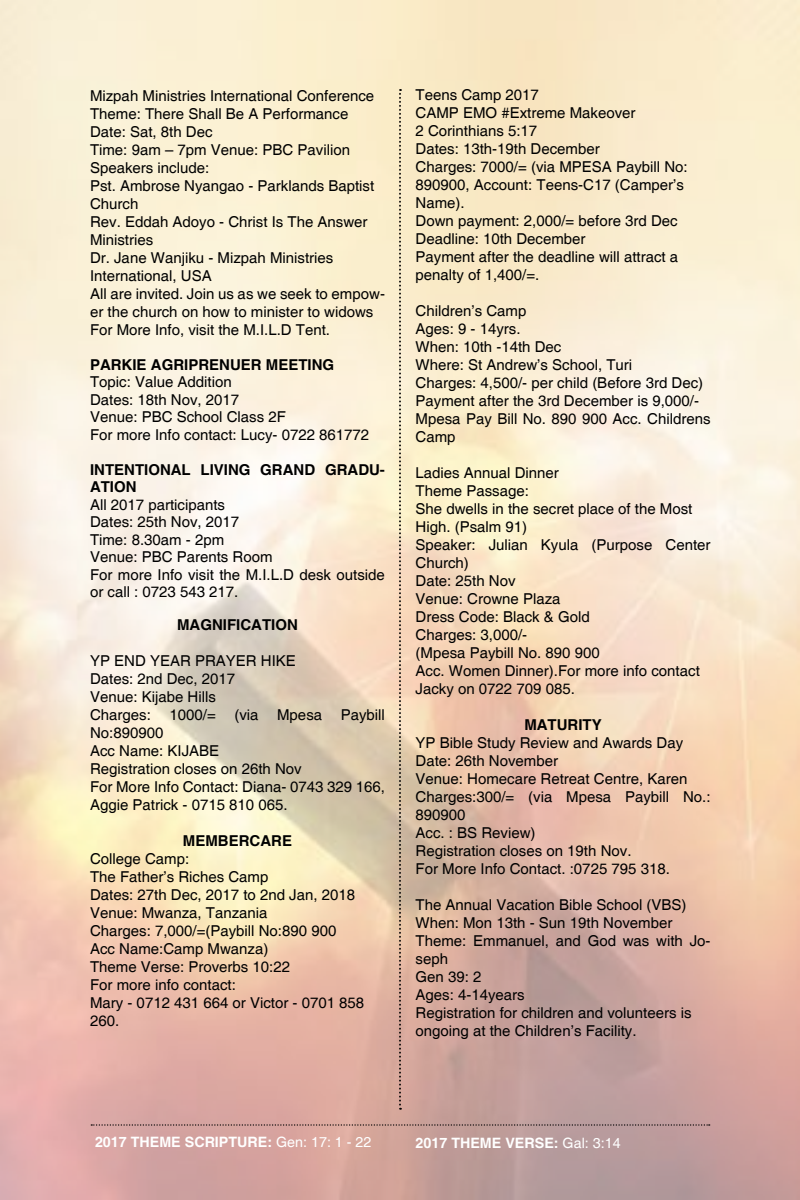
<style>
.page{position:relative;width:800px;height:1200px;background:#fff}
.page>*{position:absolute;margin:0;border:0;box-sizing:border-box;transform-origin:0 0}
.t1{font:15px/18px "Helvetica";color:#000}
.t2{font:700 15px/17.5px "Helvetica";color:#000}
.t3{font:700 14.25px "Helvetica";color:#fff}
.s1{font-weight:400}
</style>
<div class="page">
<img style="left:0;top:0;width:800px;height:1200px">
<svg style="left:399px;top:89px;width:2px;height:1021px;background:#9b8c79"></svg>
<svg style="left:91px;top:1124px;width:619px;height:2px"></svg>
<p class="t1" style="left:90px;top:87px;width:297px">Mizpah Ministries International Conference<br>Theme: There Shall Be A Performance<br>Date: Sat, 8th Dec<br>Time: 9am – 7pm Venue: PBC Pavilion<br>Speakers include:<br>Pst. Ambrose Nyangao - Parklands Baptist<br>Church<br>Rev. Eddah Adoyo - Christ Is The Answer<br>Ministries<br>Dr. Jane Wanjiku - Mizpah Ministries<br>International, USA<br>All are invited. Join us as we seek to empow&shy;er the church on how to minister to widows<br>For More Info, visit the M.I.L.D Tent.</p>
<p class="t2" style="left:90px;top:357px;width:246px">PARKIE AGRIPRENUER MEETING</p>
<p class="t1" style="left:90px;top:374px;width:281px">Topic: Value Addition<br>Dates: 18th Nov, 2017<br>Venue: PBC School Class 2F<br>For more Info contact: Lucy- 0722 861772</p>
<p class="t2" style="left:90px;top:462px;width:296px">INTENTIONAL LIVING GRAND GRADU-<br>ATION</p>
<p class="t1" style="left:90px;top:496px;width:296px">All 2017 participants<br>Dates: 25th Nov, 2017<br>Time: 8.30am - 2pm<br>Venue: PBC Parents Room<br>For more Info visit the M.I.L.D desk outside or call : 0723 543 217.</p>
<p class="t2" style="left:177px;top:617px;width:122px">MAGNIFICATION</p>
<p class="t1" style="left:90px;top:652px;width:297px">YP END YEAR PRAYER HIKE<br>Dates: 2nd Dec, 2017<br>Venue: Kijabe Hills<br>Charges: 1000/= (via Mpesa Paybill<br>No:890900<br>Acc Name: KIJABE<br>Registration closes on 26th Nov<br>For More Info Contact: Diana- 0743 329 166,<br>Aggie Patrick - 0715 810 065.</p>
<p class="t2" style="left:183px;top:833px;width:111px">MEMBERCARE</p>
<p class="t1" style="left:90px;top:850px;width:276px">College Camp:<br>The Father’s Riches Camp<br>Dates: 27th Dec, 2017 to 2nd Jan, 2018<br>Venue: Mwanza, Tanzania<br>Charges: 7,000/=(Paybill No:890 900<br>Acc Name:Camp Mwanza)<br>Theme Verse: Proverbs 10:22<br>For more info contact:<br>Mary - 0712 431 664 or Victor - 0701 858<br>260.</p>
<p class="t1" style="left:416px;top:87px;width:274px">Teens Camp 2017<br>CAMP EMO #Extreme Makeover<br>2 Corinthians 5:17<br>Dates: 13th-19th December<br>Charges: 7000/= (via MPESA Paybill No:<br>890900, Account: Teens-C17 (Camper’s<br>Name).<br>Down payment: 2,000/= before 3rd Dec<br>Deadline: 10th December<br>Payment after the deadline will attract a penalty of 1,400/=.</p>
<p class="t1" style="left:416px;top:303px;width:296px">Children’s Camp<br>Ages: 9 - 14yrs.<br>When: 10th -14th Dec<br>Where: St Andrew’s School, Turi<br>Charges: 4,500/- per child (Before 3rd Dec)<br>Payment after the 3rd December is 9,000/-<br>Mpesa Pay Bill No. 890 900 Acc. Childrens<br>Camp</p>
<p class="t1" style="left:416px;top:465px;width:296px">Ladies Annual Dinner<br>Theme Passage:<br>She dwells in the secret place of the Most<br>High. (Psalm 91)<br>Speaker: Julian Kyula (Purpose Center<br>Church)<br>Date: 25th Nov<br>Venue: Crowne Plaza<br>Dress Code: Black &amp; Gold<br>Charges: 3,000/-<br>(Mpesa Paybill No. 890 900<br>Acc. Women Dinner).For more info contact<br>Jacky on 0722 709 085.</p>
<p class="t2" style="left:524px;top:717px;width:79px">MATURITY</p>
<p class="t1" style="left:416px;top:735px;width:296px">YP Bible Study Review and Awards Day<br>Date: 26th November<br>Venue: Homecare Retreat Centre, Karen<br>Charges:300/= (via Mpesa Paybill No.:<br>890900<br>Acc. : BS Review)<br>Registration closes on 19th Nov.<br>For More Info Contact. :0725 795 318.</p>
<p class="t1" style="left:416px;top:897px;width:297px">The Annual Vacation Bible School (VBS)<br>When: Mon 13th - Sun 19th November<br>Theme: Emmanuel, and God was with Jo&shy;seph<br>Gen 39: 2<br>Ages: 4-14years<br>Registration for children and volunteers is ongoing at the Children’s Facility.</p>
<p class="t3" style="left:95px;top:1134px;width:278px">2017 THEME SCRIPTURE: <span class="s1">Gen: 17: 1 - 22</span></p>
<p class="t3" style="left:416px;top:1134px;width:207px">2017 THEME VERSE: <span class="s1">Gal: 3:14</span></p>
</div>
